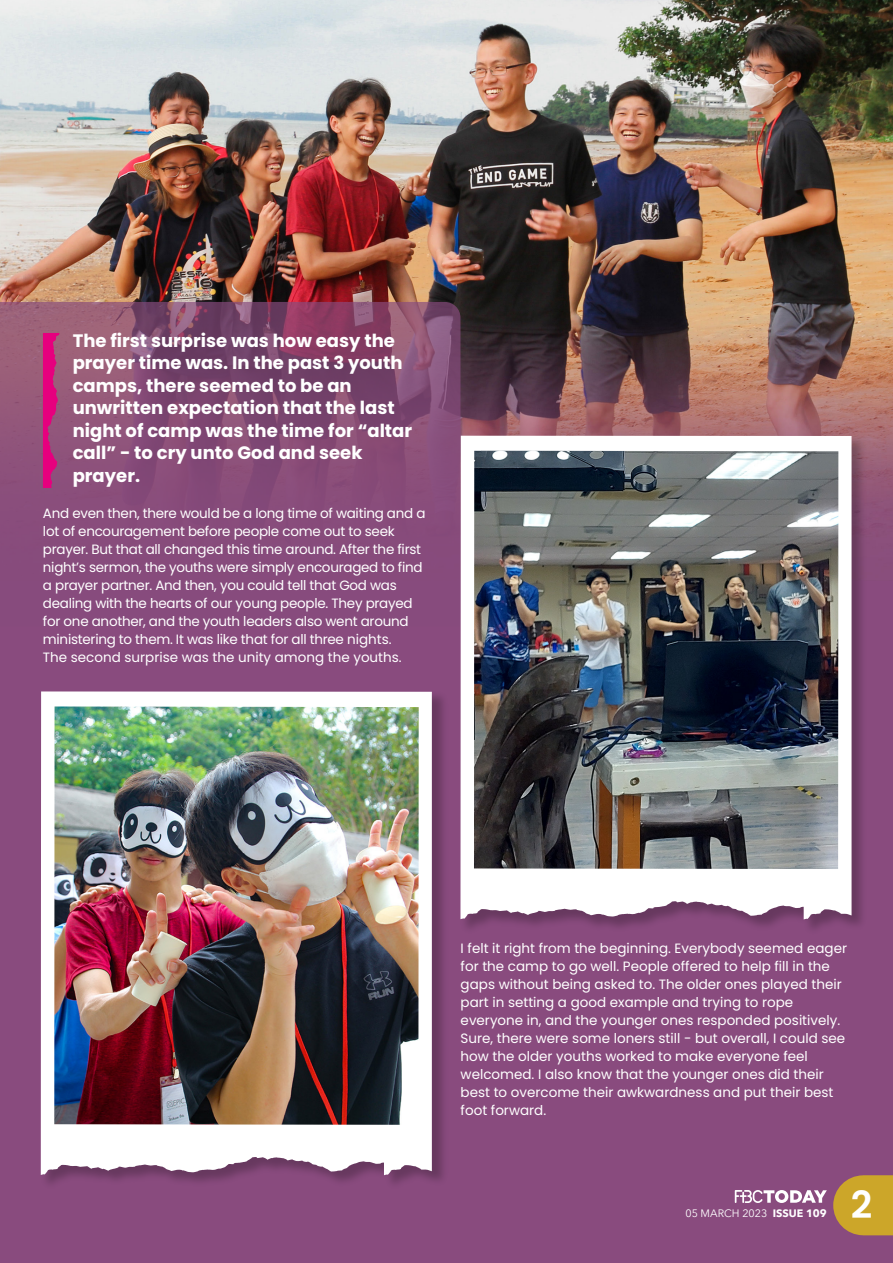
<style>
.page{position:relative;width:893px;height:1263px;background:#fff}
.page>*{position:absolute;margin:0;border:0;box-sizing:border-box;transform-origin:0 0}
.t1{font:600 37.5px "Poppins";color:#fff}
.t2{font:700 18px/22.5px "Poppins";color:#fff}
.t3{font:13.5px/18px "Poppins";color:#fff}
.t4{font:13.5px/18px "Poppins";letter-spacing:-.02em;color:#fff}
.t5{font:10.8px "Avenir Next";color:#fff}
.s1{font-weight:700}
</style>
<div class="page">
<img style="left:0;top:0;width:893px;height:1263px">
<svg style="left:0;top:302px;width:460px;height:324px;background:#864c76"></svg>
<svg style="left:735px;top:1190px;width:92px;height:13px"></svg>
<svg style="left:833px;top:1175px;width:60px;height:60px;background:#c49b32"></svg>
<img style="left:456px;top:431px;width:415px;height:507px">
<svg style="left:460px;top:436px;width:391px;height:483px"></svg>
<img style="left:474px;top:451px;width:364px;height:418px">
<img style="left:37px;top:688px;width:414px;height:507px">
<svg style="left:41px;top:691px;width:391px;height:484px"></svg>
<img style="left:54px;top:706px;width:365px;height:419px">
<svg style="left:43px;top:333px;width:24px;height:154px;background:#b7327b"></svg>
<h2 class="t2" style="left:73px;top:329px;width:341px">The first surprise was how easy the prayer time was. In the past 3 youth camps, there seemed to be an unwritten expectation that the last night of camp was the time for “altar call” - to cry unto God and seek prayer.</h2>
<p class="t4" style="left:43px;top:504px;width:384px">And even then, there would be a long time of waiting and a lot of encouragement before people come out to seek prayer. But that all changed this time around. After the first night’s sermon, the youths were simply encouraged to find a prayer partner. And then, you could tell that God was dealing with the hearts of our young people. They prayed for one another, and the youth leaders also went around ministering to them. It was like that for all three nights.<br>The second surprise was the unity among the youths.</p>
<p class="t3" style="left:461px;top:939px;width:388px">I felt it right from the beginning. Everybody seemed eager for the camp to go well. People offered to help fill in the gaps without being asked to. The older ones played their part in setting a good example and trying to rope everyone in, and the younger ones responded positively.<br>Sure, there were some loners still - but overall, I could see how the older youths worked to make everyone feel welcomed. I also know that the younger ones did their best to overcome their awkwardness and put their best foot forward.</p>
<p class="t5" style="left:685px;top:1204px;width:143px">05 MARCH 2023 <span class="s1">ISSUE 109</span></p>
<h1 class="t1" style="left:851px;top:1183px;width:23px">2</h1>
</div>
